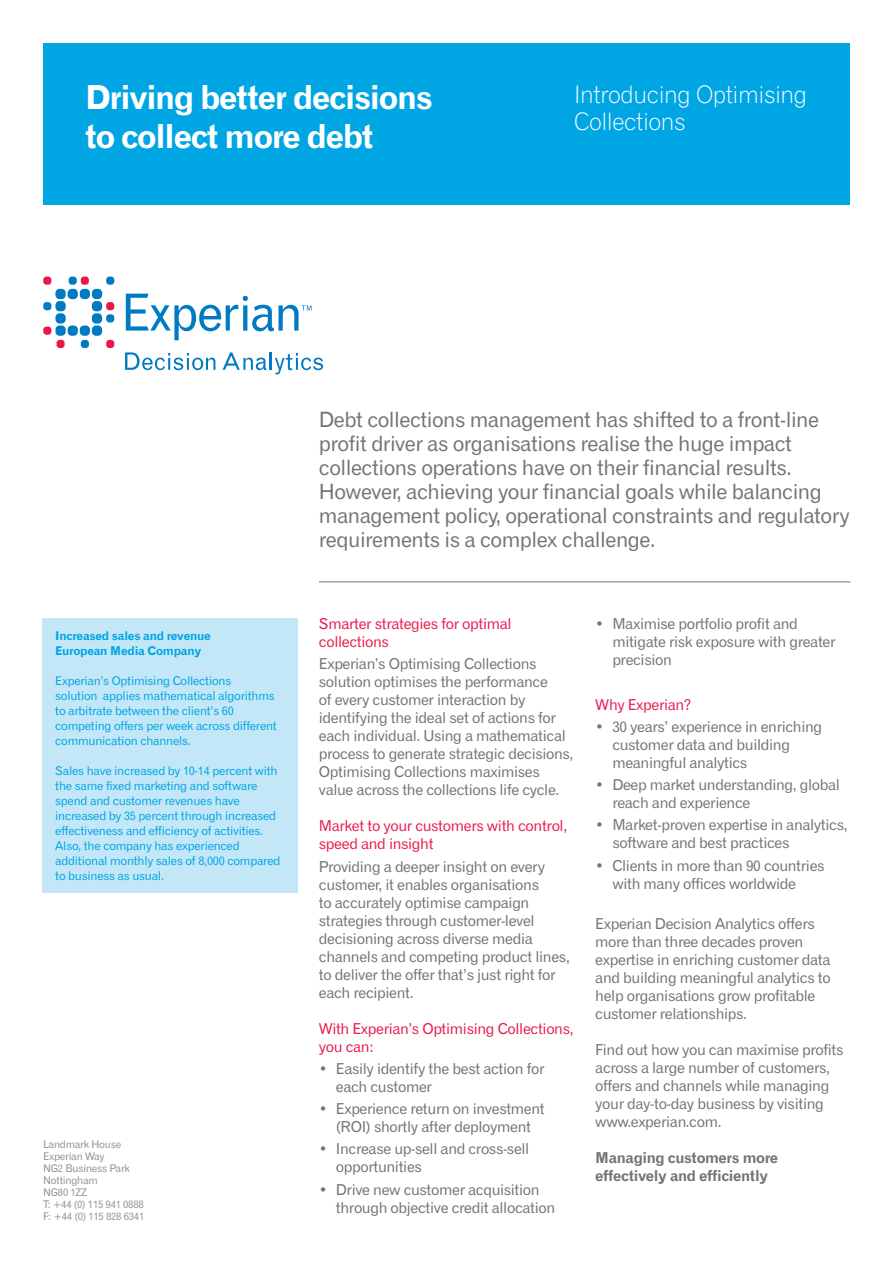
<style>
.page{position:relative;width:893px;height:1263px;background:#fff}
.page>*{position:absolute;margin:0;border:0;box-sizing:border-box;transform-origin:0 0}
.Main_Heading_24pt_Bo{font:33px/39px "Gothic 720 BT Bold B";letter-spacing:-.04em;color:#fff}
.t1{font:24px/27px "Gothic 720 BT Light B";letter-spacing:-.02em;color:#fff}
.Subheading_14pt_Regu{font:21px/24px "Gothic 720 BT Roman B";letter-spacing:-.025em;color:#757478}
.Body_10pt_Regular{font:15px/18px "Gothic 720 BT Roman B";letter-spacing:-.025em;color:#757478}
.Subheading_10pt_Regu{font:15px/18px "Gothic 720 BT Roman B";letter-spacing:-.025em;color:#e91e51}
.Body_10pt_Regular-2{font:15px/18px "Gothic 720 BT Bold B";letter-spacing:-.025em;color:#757478}
.t2{font:12px/15px "Gothic 720 BT Roman B";letter-spacing:-.02em;color:#00a6e4}
.t3{font:12px/15px "Gothic 720 BT Bold B";letter-spacing:-.02em;color:#00a6e4}
.Notes_8pt_Regular{font:10.5px "Gothic 720 BT Roman B";letter-spacing:-.025em;color:#919396}
</style>
<div class="page">
<div style="left:43px;top:43px;width:807px;height:162px;background:#00a6e4"></div>
<hr style="left:319px;top:581px;width:531px;height:1px;background:#757478">
<div style="left:43px;top:618px;width:255px;height:274px;background:#c4e7f8"></div>
<svg style="left:125px;top:352px;width:90px;height:18px"></svg>
<svg style="left:223px;top:352px;width:100px;height:22px"></svg>
<div style="left:55px;top:289px;width:11px;height:10px;background:#007ac2;border-radius:4px"></div>
<div style="left:68px;top:289px;width:10px;height:10px;background:#007ac2;border-radius:4px"></div>
<div style="left:80px;top:289px;width:10px;height:10px;background:#007ac2;border-radius:4px"></div>
<div style="left:92px;top:289px;width:10px;height:10px;background:#007ac2;border-radius:4px"></div>
<div style="left:55px;top:301px;width:11px;height:10px;background:#007ac2;border-radius:4px"></div>
<div style="left:92px;top:301px;width:10px;height:10px;background:#007ac2;border-radius:4px"></div>
<div style="left:55px;top:313px;width:11px;height:11px;background:#007ac2;border-radius:4px"></div>
<div style="left:92px;top:313px;width:10px;height:11px;background:#007ac2;border-radius:4px"></div>
<div style="left:55px;top:325px;width:11px;height:11px;background:#007ac2;border-radius:4px"></div>
<div style="left:68px;top:325px;width:10px;height:11px;background:#007ac2;border-radius:4px"></div>
<div style="left:80px;top:325px;width:10px;height:11px;background:#007ac2;border-radius:4px"></div>
<div style="left:92px;top:325px;width:10px;height:11px;background:#007ac2;border-radius:4px"></div>
<div style="left:106px;top:277px;width:8px;height:8px;background:#007ac2;border-radius:3px"></div>
<div style="left:81px;top:277px;width:8px;height:8px;background:#ed164b;border-radius:3px"></div>
<div style="left:69px;top:277px;width:8px;height:8px;background:#007ac2;border-radius:3px"></div>
<div style="left:43px;top:277px;width:8px;height:8px;background:#ed164b;border-radius:3px"></div>
<div style="left:43px;top:302px;width:8px;height:8px;background:#007ac2;border-radius:3px"></div>
<div style="left:43px;top:327px;width:8px;height:8px;background:#ed164b;border-radius:3px"></div>
<div style="left:106px;top:302px;width:8px;height:8px;background:#ed164b;border-radius:3px"></div>
<div style="left:106px;top:314px;width:8px;height:8px;background:#007ac2;border-radius:3px"></div>
<div style="left:106px;top:340px;width:8px;height:8px;background:#ed164b;border-radius:3px"></div>
<div style="left:81px;top:340px;width:8px;height:8px;background:#007ac2;border-radius:3px"></div>
<div style="left:57px;top:340px;width:8px;height:8px;background:#ed164b;border-radius:3px"></div>
<svg style="left:126px;top:294px;width:185px;height:46px"></svg>
<p class="Main_Heading_24pt_Bo" style="left:85px;top:77px;width:349px">Driving better decisions to collect more debt</p>
<p class="t1" style="left:574px;top:81px;width:235px">Introducing Optimising<br>Collections</p>
<p class="t3" style="left:55px;top:628px;width:157px">Increased sales and revenue<br>European Media Company</p>
<p class="t2" style="left:55px;top:673px;width:223px">Experian’s Optimising Collections<br>solution applies mathematical algorithms to arbitrate between the client’s 60 competing offers per week across different communication channels.</p>
<p class="t2" style="left:55px;top:763px;width:227px">Sales have increased by 10-14 percent with the same fixed marketing and software spend and customer revenues have increased by 35 percent through increased effectiveness and efficiency of activities.<br>Also, the company has experienced additional monthly sales of 8,000 compared to business as usual.</p>
<p class="Notes_8pt_Regular" style="left:43px;top:1138px;width:79px">Landmark House</p>
<p class="Notes_8pt_Regular" style="left:43px;top:1150px;width:63px">Experian Way</p>
<p class="Notes_8pt_Regular" style="left:43px;top:1162px;width:88px">NG2 Business Park</p>
<p class="Notes_8pt_Regular" style="left:43px;top:1174px;width:56px">Nottingham</p>
<p class="Notes_8pt_Regular" style="left:43px;top:1186px;width:46px">NG80 1ZZ</p>
<p class="Notes_8pt_Regular" style="left:43px;top:1198px;width:102px">T: +44 (0) 115 941 0888</p>
<p class="Notes_8pt_Regular" style="left:43px;top:1210px;width:103px">F: +44 (0) 115 828 6341</p>
<p class="Subheading_14pt_Regu" style="left:319px;top:407px;width:532px">Debt collections management has shifted to a front-line profit driver as organisations realise the huge impact collections operations have on their financial results.<br>However, achieving your financial goals while balancing management policy, operational constraints and regulatory requirements is a complex challenge.</p>
<p class="Subheading_10pt_Regu" style="left:319px;top:614px;width:194px">Smarter strategies for optimal collections</p>
<p class="Body_10pt_Regular" style="left:319px;top:655px;width:256px">Experian’s Optimising Collections solution optimises the performance<br>of every customer interaction by identifying the ideal set of actions for each individual. Using a mathematical process to generate strategic decisions, Optimising Collections maximises value across the collections life cycle.</p>
<p class="Subheading_10pt_Regu" style="left:319px;top:817px;width:250px">Market to your customers with control, speed and insight</p>
<p class="Body_10pt_Regular" style="left:319px;top:857px;width:252px">Providing a deeper insight on every customer, it enables organisations<br>to accurately optimise campaign strategies through customer-level decisioning across diverse media channels and competing product lines, to deliver the offer that’s just right for each recipient.</p>
<p class="Subheading_10pt_Regu" style="left:319px;top:1019px;width:256px">With Experian’s Optimising Collections, you can:</p>
<p class="Body_10pt_Regular" style="left:336px;top:1059px;width:210px;text-indent:-17px">• Easily identify the best action for each customer</p>
<p class="Body_10pt_Regular" style="left:319px;top:1099px;width:227px;text-align:center">• Experience return on investment (ROI) shortly after deployment</p>
<p class="Body_10pt_Regular" style="left:336px;top:1140px;width:195px;text-indent:-17px">• Increase up-sell and cross-sell opportunities</p>
<p class="Body_10pt_Regular" style="left:336px;top:1180px;width:221px;text-indent:-17px">• Drive new customer acquisition through objective credit allocation</p>
<p class="Body_10pt_Regular" style="left:612px;top:615px;width:225px;text-indent:-17px">• Maximise portfolio profit and mitigate risk exposure with greater precision</p>
<p class="Subheading_10pt_Regu" style="left:595px;top:695px;width:97px">Why Experian?</p>
<p class="Body_10pt_Regular" style="left:612px;top:717px;width:211px;text-indent:-17px">• 30 years’ experience in enriching customer data and building meaningful analytics</p>
<p class="Body_10pt_Regular" style="left:612px;top:776px;width:229px;text-indent:-17px">• Deep market understanding, global reach and experience</p>
<p class="Body_10pt_Regular" style="left:612px;top:816px;width:237px;text-indent:-17px">• Market-proven expertise in analytics, software and best practices</p>
<p class="Body_10pt_Regular" style="left:612px;top:856px;width:214px;text-indent:-17px">• Clients in more than 90 countries with many offices worldwide</p>
<p class="Body_10pt_Regular" style="left:595px;top:914px;width:237px">Experian Decision Analytics offers more than three decades proven expertise in enriching customer data and building meaningful analytics to help organisations grow profitable customer relationships.</p>
<p class="Body_10pt_Regular" style="left:595px;top:1040px;width:250px">Find out how you can maximise profits across a large number of customers, offers and channels while managing your day-to-day business by visiting www.experian.com.</p>
<p class="Body_10pt_Regular-2" style="left:595px;top:1148px;width:184px">Managing customers more effectively and efficiently</p>
</div>
